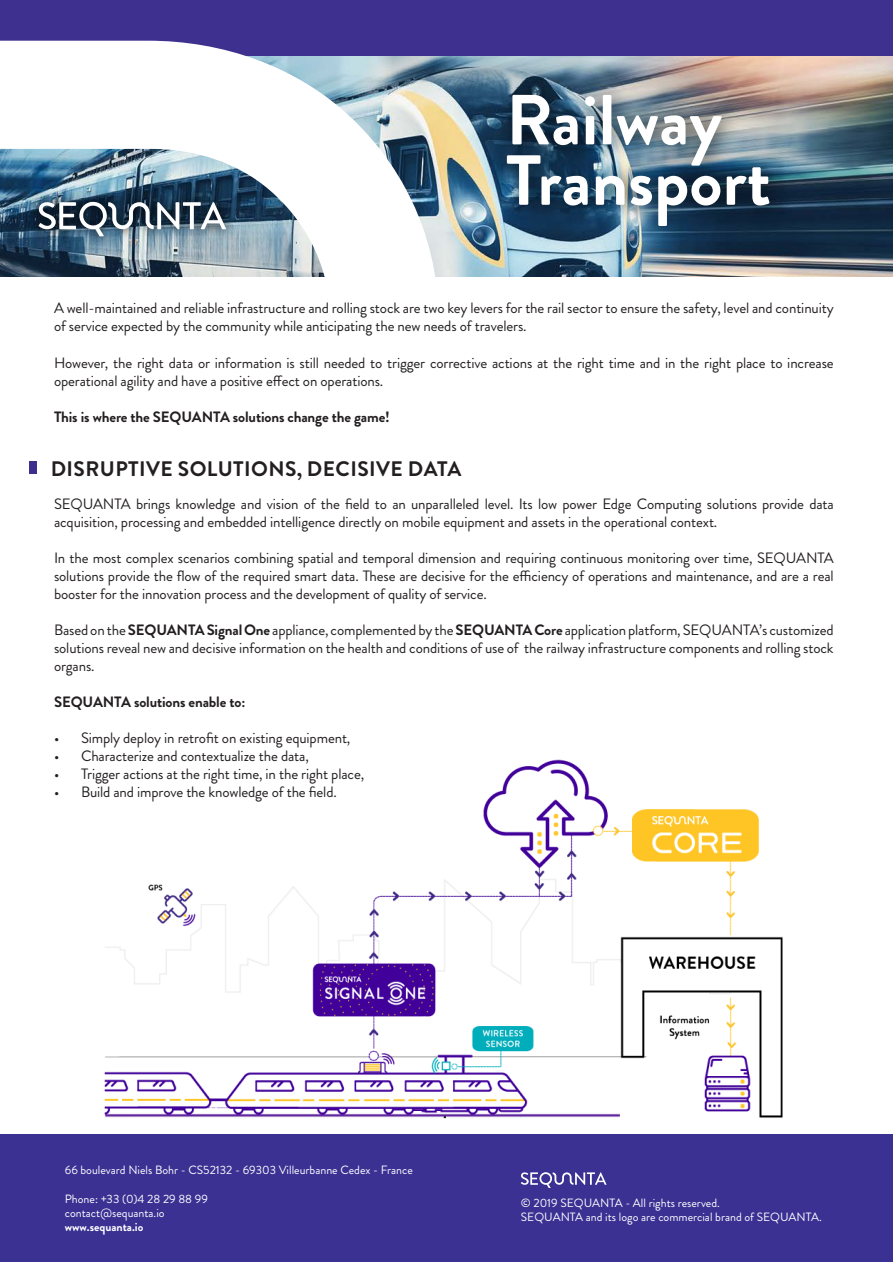
<style>
.page{position:relative;width:893px;height:1263px;background:#fff}
.page>*{position:absolute;margin:0;border:0;box-sizing:border-box;transform-origin:0 0}
.t1{font:700 70.65px/60.4px "Brandon Grotesque";color:#fff}
.t2{font:700 21px "Brandon Grotesque";letter-spacing:.02em;color:#231f20}
.t3{font:15px/18px "Brandon Grotesque";letter-spacing:-.01em;color:#231f20}
.t4{font:700 15px "Brandon Grotesque";letter-spacing:-.01em;color:#231f20}
.t5{font:12px "Brandon Grotesque";color:#fff}
.t6{font:700 12px "Brandon Grotesque";color:#fff}
.s1{font-weight:700}
</style>
<div class="page">
<img style="left:441px;top:55px;width:452px;height:221px">
<div style="left:0;top:0;width:893px;height:55px;background:#3e308e"></div>
<svg style="left:0;top:40px;width:441px;height:236px"></svg>
<img style="left:484px;top:59px;width:409px;height:201px">
<img style="left:24px;top:187px;width:219px;height:66px">
<svg style="left:38px;top:202px;width:188px;height:34px"></svg>
<div style="left:29px;top:461px;width:8px;height:13px;background:#3f2f8d"></div>
<img style="left:104px;top:759px;width:679px;height:360px">
<div style="left:1px;top:1135px;width:892px;height:127px;background:#3a3193"></div>
<svg style="left:521px;top:1172px;width:85px;height:16px"></svg>
<p class="t1" style="left:506px;top:91px;width:266px">Railway<br>Transport</p>
<p class="t3" style="left:54px;top:300px;width:781px">A well-maintained and reliable infrastructure and rolling stock are two key levers for the rail sector to ensure the safety, level and continuity of service expected by the community while anticipating the new needs of travelers.</p>
<p class="t3" style="left:54px;top:354px;width:781px">However, the right data or information is still needed to trigger corrective actions at the right time and in the right place to increase operational agility and have a positive effect on operations.</p>
<p class="t4" style="left:54px;top:406px;width:337px">This is where the SEQUANTA solutions change the game!</p>
<p class="t2" style="left:51px;top:454px;width:412px">DISRUPTIVE SOLUTIONS, DECISIVE DATA</p>
<p class="t3" style="left:54px;top:495px;width:781px">SEQUANTA brings knowledge and vision of the field to an unparalleled level. Its low power Edge Computing solutions provide data acquisition, processing and embedded intelligence directly on mobile equipment and assets in the operational context.</p>
<p class="t3" style="left:54px;top:549px;width:781px;text-align:justify">In the most complex scenarios combining spatial and temporal dimension and requiring continuous monitoring over time, SEQUANTA solutions provide the flow of the required smart data. These are decisive for the efficiency of operations and maintenance, and are a real booster for the innovation process and the development of quality of service.</p>
<p class="t3" style="left:54px;top:621px;width:781px;text-align:justify">Based on the <span class="s1">SEQUANTA Signal One</span> appliance, complemented by the <span class="s1">SEQUANTA Core</span> application platform, SEQUANTA’s customized solutions reveal new and decisive information on the health and conditions of use of the railway infrastructure components and rolling stock organs.</p>
<p class="t4" style="left:54px;top:691px;width:193px">SEQUANTA solutions enable to:</p>
<p class="t3" style="left:54px;top:729px;width:298px">• Simply deploy in retrofit on existing equipment,</p>
<p class="t3" style="left:54px;top:747px;width:256px">• Characterize and contextualize the data,</p>
<p class="t3" style="left:54px;top:765px;width:312px">• Trigger actions at the right time, in the right place,</p>
<p class="t3" style="left:54px;top:783px;width:284px">• Build and improve the knowledge of the field.</p>
<p class="t5" style="left:65px;top:1161px;width:350px">66 boulevard Niels Bohr - CS52132 - 69303 Villeurbanne Cedex - France</p>
<p class="t5" style="left:65px;top:1190px;width:145px">Phone: +33 (0)4 28 29 88 99</p>
<p class="t5" style="left:65px;top:1205px;width:101px">contact@sequanta.io</p>
<p class="t6" style="left:65px;top:1219px;width:80px">www.sequanta.io</p>
<p class="t5" style="left:521px;top:1194px;width:201px">© 2019 SEQUANTA - All rights reserved.</p>
<p class="t5" style="left:521px;top:1209px;width:302px">SEQUANTA and its logo are commercial brand of SEQUANTA.</p>
</div>
